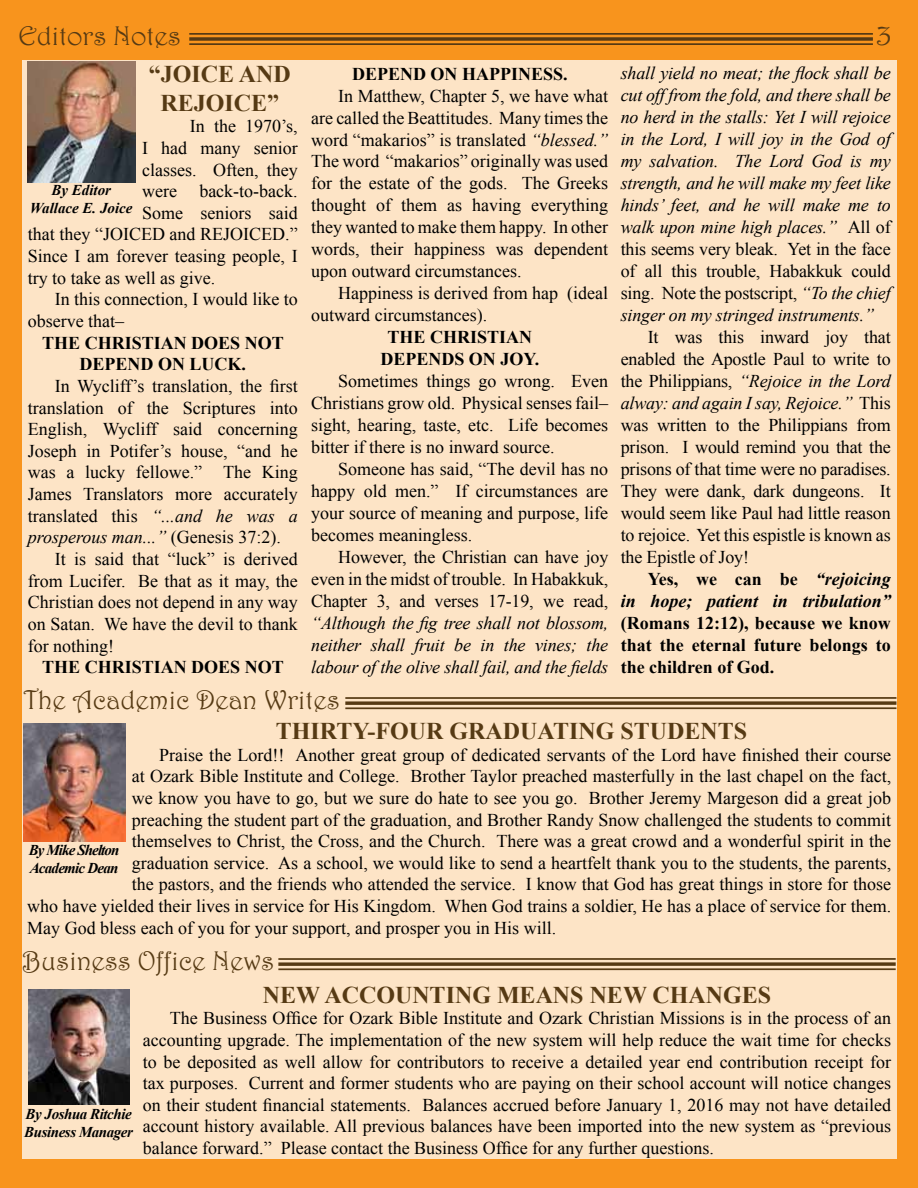
<style>
.page{position:relative;width:918px;height:1188px;background:#f8941d}
.page>*{position:absolute;margin:0;border:0;box-sizing:border-box;transform-origin:0 0}
.t1{font:30px "Harrington";color:#563a14}
.t2{font:27px "Harrington";color:#563a14}
.t3{font:700 24px/28.5px "Times New Roman";color:#563a14;text-align:center}
.t4{font:18px/22px "Times New Roman";color:#000;text-align:justify}
.t5{font:italic 18px/22px "Times New Roman";letter-spacing:-.01em;color:#000;text-align:justify}
.t6{font:700 18px/22px "Times New Roman";color:#000;text-align:center}
.t7{font:italic 700 18px/22px "Times New Roman";color:#000;text-align:right}
.t8{font:italic 700 15px/18px "Times New Roman";letter-spacing:-.03em;color:#000}
.t9{font:italic 700 15px/18px "Times New Roman";letter-spacing:-.055em;color:#000}
.t10{font:italic 700 15px/18px "Times New Roman";color:#000;text-align:center}
.s1{font-style:italic}
.s2{font-style:normal}
</style>
<div class="page">
<div style="left:22px;top:60px;width:875px;height:1099px;background:#fde4c6"></div>
<img style="left:27px;top:62px;width:108px;height:120px">
<hr style="left:189px;top:33px;width:684px;height:2px;background:#563a14">
<svg style="left:189px;top:37px;width:684px;height:4px;fill:#825216"></svg>
<hr style="left:189px;top:43px;width:684px;height:2px;background:#563a14">
<hr style="left:345px;top:697px;width:551px;height:2px;background:#563a14">
<svg style="left:345px;top:701px;width:551px;height:4px"></svg>
<hr style="left:345px;top:707px;width:551px;height:2px;background:#563a14">
<hr style="left:278px;top:958px;width:618px;height:2px;background:#563a14">
<svg style="left:278px;top:962px;width:618px;height:4px"></svg>
<hr style="left:278px;top:968px;width:618px;height:2px;background:#563a14">
<img style="left:28px;top:990px;width:101px;height:114px">
<img style="left:24px;top:723px;width:101px;height:119px">
<h2 class="t2" style="left:19px;top:19px;width:164px">Editors Notes</h2>
<h3 class="t3" style="left:149px;top:59px;width:144px">“JOICE AND<br>REJOICE”</h3>
<p class="t4" style="left:190px;top:115px;width:110px">In the 1970’s,</p>
<p class="t4" style="left:142px;top:137px;width:157px">I had many senior</p>
<p class="t4" style="left:142px;top:158px;width:157px">classes. Often, they</p>
<p class="t4" style="left:142px;top:180px;width:157px">were back-to-back.</p>
<p class="t4" style="left:142px;top:202px;width:157px">Some seniors said</p>
<p class="t4" style="left:28px;top:223px;width:271px">that they “JOICED and REJOICED.”</p>
<p class="t4" style="left:28px;top:245px;width:272px">Since I am forever teasing people, I</p>
<p class="t4" style="left:28px;top:266px;width:189px">try to take as well as give.</p>
<p class="t4" style="left:55px;top:288px;width:245px">In this connection, I would like to</p>
<p class="t4" style="left:28px;top:310px;width:98px">observe that–</p>
<p class="t6" style="left:42px;top:331px;width:243px;line-height:21.6px">THE CHRISTIAN DOES NOT<br>DEPEND ON LUCK.</p>
<p class="t4" style="left:55px;top:375px;width:244px">In Wycliff’s translation, the first</p>
<p class="t4" style="left:28px;top:396px;width:271px">translation of the Scriptures into</p>
<p class="t4" style="left:28px;top:418px;width:272px">English, Wycliff said concerning</p>
<p class="t4" style="left:28px;top:440px;width:272px">Joseph in Potifer’s house, “and he</p>
<p class="t4" style="left:28px;top:461px;width:271px">was a lucky fellowe.” The King</p>
<p class="t4" style="left:28px;top:483px;width:272px">James Translators more accurately</p>
<p class="t4" style="left:28px;top:504px;width:271px">translated this <span class="s1">“...and he was a</span></p>
<p class="t5" style="left:28px;top:526px;width:255px">prosperous man...” <span class="s2">(Genesis 37:2).</span></p>
<p class="t4" style="left:55px;top:548px;width:245px">It is said that “luck” is derived</p>
<p class="t4" style="left:28px;top:569px;width:272px">from Lucifer. Be that as it may, the</p>
<p class="t4" style="left:28px;top:591px;width:272px">Christian does not depend in any way</p>
<p class="t4" style="left:28px;top:613px;width:271px">on Satan. We have the devil to thank</p>
<p class="t4" style="left:28px;top:634px;width:88px">for nothing!</p>
<p class="t6" style="left:42px;top:656px;width:243px">THE CHRISTIAN DOES NOT</p>
<p class="t10" style="left:30px;top:181px;width:104px">By Editor<br>Wallace E. Joice</p>
<p class="t6" style="left:352px;top:62px;width:217px">DEPEND ON HAPPINESS.</p>
<p class="t4" style="left:311px;top:84px;width:299px;text-indent:27px">In Matthew, Chapter 5, we have what are called the Beattitudes. Many times the word “makarios” is translated <span class="s1">“blessed.” </span>The word “makarios” originally was used for the estate of the gods. The Greeks thought of them as having everything they wanted to make them happy. In other words, their happiness was dependent upon outward circumstances.</p>
<p class="t4" style="left:311px;top:282px;width:299px;text-indent:27px">Happiness is derived from hap (ideal outward circumstances).</p>
<p class="t6" style="left:380px;top:326px;width:160px">THE CHRISTIAN<br>DEPENDS ON JOY.</p>
<p class="t4" style="left:311px;top:370px;width:299px;text-indent:27px">Sometimes things go wrong. Even Christians grow old. Physical senses fail– sight, hearing, taste, etc. Life becomes bitter if there is no inward source.</p>
<p class="t4" style="left:311px;top:458px;width:299px;text-indent:27px">Someone has said, “The devil has no happy old men.” If circumstances are your source of meaning and purpose, life becomes meaningless.</p>
<p class="t4" style="left:311px;top:546px;width:299px;text-indent:27px">However, the Christian can have joy even in the midst of trouble. In Habakkuk, Chapter 3, and verses 17-19, we read,</p>
<p class="t5" style="left:311px;top:612px;width:299px">“Although the fig tree shall not blossom, neither shall fruit be in the vines; the labour of the olive shall fail, and the fields</p>
<h2 class="t2" style="left:24px;top:683px;width:318px">The Academic Dean Writes</h2>
<h1 class="t1" style="left:877px;top:17px;width:17px">3</h1>
<p class="t5" style="left:621px;top:61px;width:272px">shall yield no meat; the flock shall be cut off from the fold, and there shall be no herd in the stalls: Yet I will rejoice in the Lord, I will joy in the God of my salvation. The Lord God is my strength, and he will make my feet like hinds’ feet, and he will make me to walk upon mine high places.” <span class="s2">All of this seems very bleak. Yet in the face of all this trouble, Habakkuk could sing. Note the postscript,</span> “To the chief singer on my stringed instruments.”</p>
<p class="t4" style="left:621px;top:325px;width:272px;text-indent:27px">It was this inward joy that enabled the Apostle Paul to write to the Philippians, <span class="s1">“Rejoice in the Lord alway: and again I say, Rejoice.”</span> This was written to the Philippians from prison. I would remind you that the prisons of that time were no paradises.<br>They were dank, dark dungeons. It would seem like Paul had little reason to rejoice. Yet this espistle is known as the Epistle of Joy!</p>
<p class="t7" style="left:621px;top:567px;width:272px"><span class="s2">Yes, we can be</span> “rejoicing<br>in hope; patient in tribulation”</p>
<p class="t6" style="left:621px;top:611px;width:271px;text-align:justify">(Romans 12:12), because we know that the eternal future belongs to the children of God.</p>
<h3 class="t3" style="left:276px;top:716px;width:473px">THIRTY-FOUR GRADUATING STUDENTS</h3>
<p class="t4" style="left:159px;top:743px;width:733px">Praise the Lord!! Another great group of dedicated servants of the Lord have finished their course</p>
<p class="t4" style="left:132px;top:765px;width:761px">at Ozark Bible Institute and College. Brother Taylor preached masterfully in the last chapel on the fact,</p>
<p class="t4" style="left:132px;top:787px;width:761px">we know you have to go, but we sure do hate to see you go. Brother Jeremy Margeson did a great job</p>
<p class="t4" style="left:132px;top:808px;width:761px">preaching the student part of the graduation, and Brother Randy Snow challenged the students to commit</p>
<p class="t4" style="left:132px;top:830px;width:761px">themselves to Christ, the Cross, and the Church. There was a great crowd and a wonderful spirit in the</p>
<p class="t4" style="left:132px;top:851px;width:761px">graduation service. As a school, we would like to send a heartfelt thank you to the students, the parents,</p>
<p class="t4" style="left:132px;top:873px;width:761px">the pastors, and the friends who attended the service. I know that God has great things in store for those</p>
<p class="t4" style="left:27px;top:895px;width:865px">who have yielded their lives in service for His Kingdom. When God trains a soldier, He has a place of service for them.</p>
<p class="t4" style="left:27px;top:916px;width:530px">May God bless each of you for your support, and prosper you in His will.</p>
<p class="t9" style="left:29px;top:840px;width:92px">By Mike Shelton<br>Academic Dean</p>
<h2 class="t2" style="left:22px;top:944px;width:253px">Business Office News</h2>
<p class="t8" style="left:24px;top:1105px;width:110px">By Joshua Ritchie<br>Business Manager</p>
<h3 class="t3" style="left:263px;top:980px;width:510px">NEW ACCOUNTING MEANS NEW CHANGES</h3>
<p class="t4" style="left:143px;top:1007px;width:750px;line-height:21.6px;text-indent:27px">The Business Office for Ozark Bible Institute and Ozark Christian Missions is in the process of an accounting upgrade. The implementation of the new system will help reduce the wait time for checks to be deposited as well allow for contributors to receive a detailed year end contribution receipt for tax purposes. Current and former students who are paying on their school account will notice changes on their student financial statements. Balances accrued before January 1, 2016 may not have detailed account history available. All previous balances have been imported into the new system as “previous balance forward.” Please contact the Business Office for any further questions.</p>
</div>
